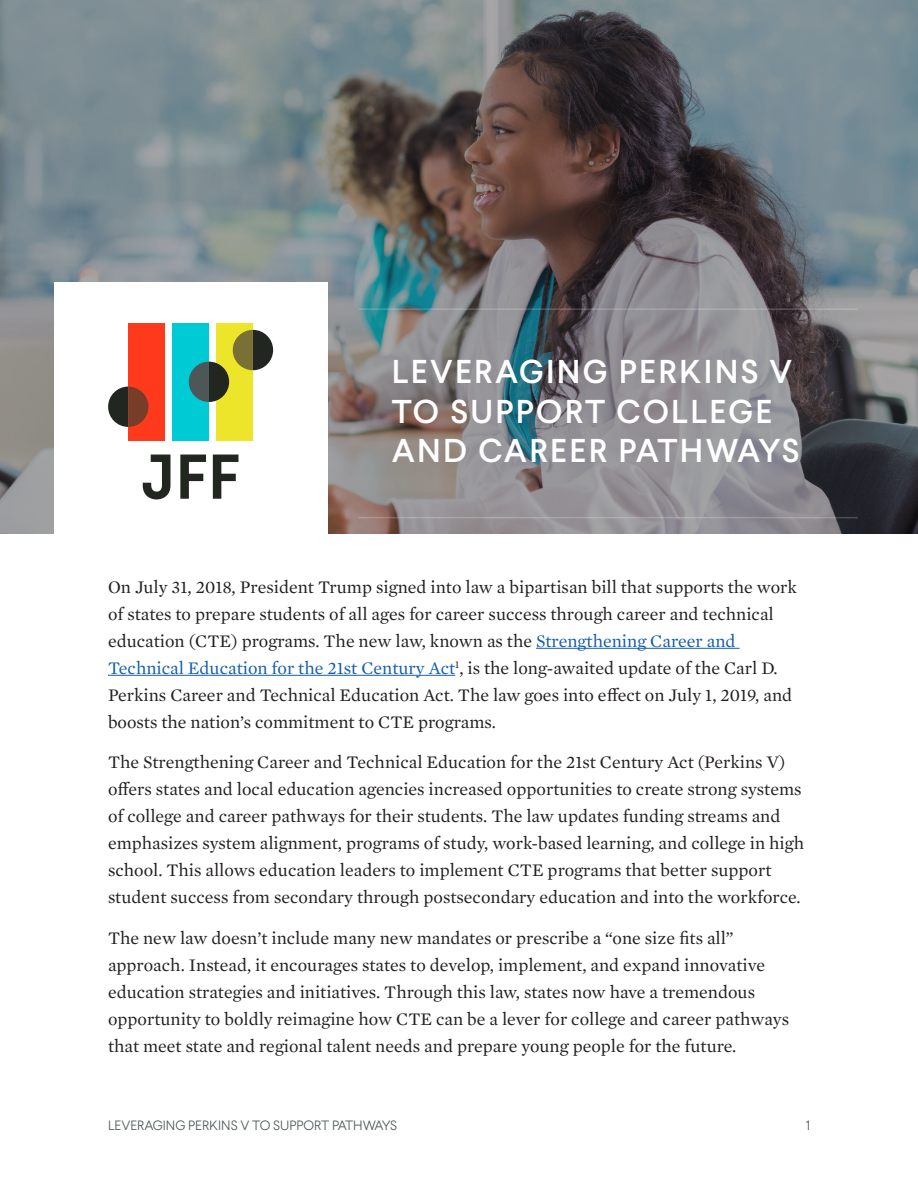
<style>
.page{position:relative;width:918px;height:1188px;background:#fff}
.page>*{position:absolute;margin:0;border:0;box-sizing:border-box;transform-origin:0 0}
.t1{font:500 33px/39.6px "Larsseit";letter-spacing:.07em;color:#fff}
.paragraph_JFF{font:18px/27px "Mercury Text G1";color:#231f20}
.t2{font:300 13.5px "Larsseit";color:#4e5758}
.s1{color:#145ead}
</style>
<div class="page">
<svg style="left:0;top:0;width:918px;height:534px;background:#73787b"></svg>
<hr style="left:536px;top:648px;width:204px;height:1px;background:#145ead">
<hr style="left:108px;top:675px;width:347px;height:1px;background:#145ead">
<div style="left:54px;top:283px;width:273px;height:251px;background:#fff"></div>
<svg style="left:143px;top:455px;width:95px;height:44px"></svg>
<div style="left:233px;top:330px;width:40px;height:40px;background:#222620;border-radius:50%"></div>
<div style="left:216px;top:323px;width:37px;height:117px;background:#ede52a"></div>
<div style="left:189px;top:362px;width:40px;height:40px;background:#222620;border-radius:50%"></div>
<div style="left:108px;top:387px;width:40px;height:40px;background:#222620;border-radius:50%"></div>
<div style="left:128px;top:323px;width:37px;height:117px;background:#ff3a1c"></div>
<svg style="left:128px;top:387px;width:20px;height:40px"></svg>
<div style="left:172px;top:323px;width:37px;height:117px;background:#00cad4"></div>
<svg style="left:189px;top:362px;width:20px;height:40px"></svg>
<svg style="left:233px;top:330px;width:20px;height:40px"></svg>
<hr style="left:359px;top:308px;width:499px;height:2px;background:#fff">
<hr style="left:359px;top:517px;width:499px;height:1px;background:#fff">
<p class="t1" style="left:392px;top:351px;width:409px">LEVERAGING PERKINS V<br>TO SUPPORT COLLEGE<br>AND CAREER PATHWAYS</p>
<p class="paragraph_JFF" style="left:108px;top:572px;width:691px">On July 31, 2018, President Trump signed into law a bipartisan bill that supports the work of states to prepare students of all ages for career success through career and technical education (CTE) programs. The new law, known as the <span class="s1">Strengthening Career and Technical Education for the 21st Century Act</span><sup>1</sup>, is the long-awaited update of the Carl D.<br>Perkins Career and Technical Education Act. The law goes into effect on July 1, 2019, and boosts the nation’s commitment to CTE programs.</p>
<p class="paragraph_JFF" style="left:108px;top:748px;width:698px">The Strengthening Career and Technical Education for the 21st Century Act (Perkins V) offers states and local education agencies increased opportunities to create strong systems of college and career pathways for their students. The law updates funding streams and emphasizes system alignment, programs of study, work-based learning, and college in high school. This allows education leaders to implement CTE programs that better support student success from secondary through postsecondary education and into the workforce.</p>
<p class="paragraph_JFF" style="left:108px;top:923px;width:683px">The new law doesn’t include many new mandates or prescribe a “one size fits all” approach. Instead, it encourages states to develop, implement, and expand innovative education strategies and initiatives. Through this law, states now have a tremendous opportunity to boldly reimagine how CTE can be a lever for college and career pathways that meet state and regional talent needs and prepare young people for the future.</p>
<p class="t2" style="left:108px;top:1117px;width:291px">LEVERAGING PERKINS V TO SUPPORT PATHWAYS</p>
<p class="t2" style="left:806px;top:1117px;width:6px">1</p>
</div>
